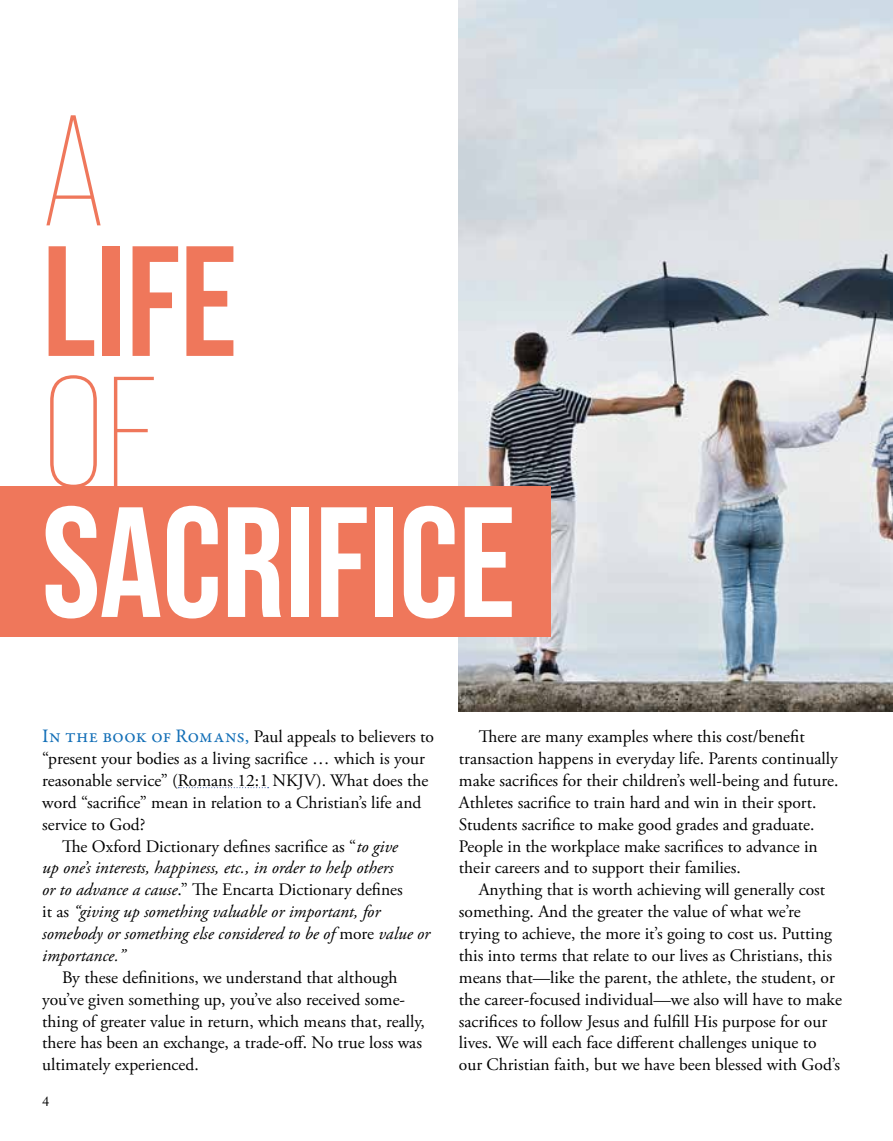
<style>
.page{position:relative;width:893px;height:1141px;background:#fff}
.page>*{position:absolute;margin:0;border:0;box-sizing:border-box;transform-origin:0 0}
.t1{font:700 156.62px "Bebas Neue Pro";color:#fff}
.t2{font:700 156.62px "Bebas Neue Pro";color:#ef775b}
.t3{font:300 156.62px "Bebas Neue Pro";color:#ef775b}
.t4{font:17.5px/21.9px "Adobe Garamond Pro";color:#000}
.t5{font:italic 17.5px "Adobe Garamond Pro";color:#000}
.t6{font:14px "Adobe Caslon Pro";color:#000}
.s1{font-family:"Garamond Premr Pro";font-size:19.25px;color:#136fb7}
.s2{font-style:italic}
.s3{font-style:normal}
</style>
<div class="page">
<img style="left:458px;top:0;width:435px;height:712px">
<div style="left:0;top:486px;width:551px;height:151px;background:#ef775b"></div>
<svg style="left:178px;top:787px;width:91px;height:1px"></svg>
<h1 class="t3" style="left:42px;top:85px;width:64px">A</h1>
<h1 class="t2" style="left:42px;top:212px;width:196px">LIFE</h1>
<h1 class="t3" style="left:42px;top:346px;width:117px">OF</h1>
<h1 class="t1" style="left:42px;top:473px;width:474px">SACRIFICE</h1>
<p class="t4" style="left:42px;top:726px;width:393px"><span class="s1">In the book of Romans,</span> Paul appeals to believers to</p>
<p class="t4" style="left:42px;top:748px;width:384px">“present your bodies as a living sacrifice … which is your</p>
<p class="t4" style="left:42px;top:770px;width:388px">reasonable service” (Romans 12:1 NKJV). What does the</p>
<p class="t4" style="left:42px;top:792px;width:381px">word “sacrifice” mean in relation to a Christian’s life and</p>
<p class="t4" style="left:42px;top:814px;width:105px">service to God?</p>
<p class="t4" style="left:62px;top:836px;width:337px">The Oxford Dictionary defines sacrifice as “<span class="s2">to give</span></p>
<p class="t5" style="left:42px;top:857px;width:353px">up one’s interests, happiness, etc., in order to help others</p>
<p class="t4" style="left:42px;top:879px;width:362px"><span class="s2">or to advance a cause</span>.” The Encarta Dictionary defines</p>
<p class="t5" style="left:42px;top:901px;width:340px"><span class="s3">it as</span> “giving up something valuable or important, for</p>
<p class="t5" style="left:42px;top:923px;width:389px">somebody or something else considered to be of <span class="s3">more</span> value or</p>
<p class="t5" style="left:42px;top:945px;width:84px">importance.”</p>
<p class="t4" style="left:42px;top:967px;width:384px;text-indent:20px">By these definitions, we understand that although you’ve given something up, you’ve also received some&shy;thing of greater value in return, which means that, really, there has been an exchange, a trade-off. No true loss was ultimately experienced.</p>
<p class="t6" style="left:42px;top:1093px;width:8px">4</p>
<p class="t4" style="left:459px;top:726px;width:381px;text-indent:20px">There are many examples where this cost/benefit transaction happens in everyday life. Parents continually make sacrifices for their children’s well-being and future.<br>Athletes sacrifice to train hard and win in their sport.<br>Students sacrifice to make good grades and graduate.<br>People in the workplace make sacrifices to advance in their careers and to support their families.</p>
<p class="t4" style="left:459px;top:879px;width:385px;text-indent:20px">Anything that is worth achieving will generally cost something. And the greater the value of what we’re trying to achieve, the more it’s going to cost us. Putting this into terms that relate to our lives as Christians, this means that—like the parent, the athlete, the student, or the career-focused individual—we also will have to make sacrifices to follow Jesus and fulfill His purpose for our lives. We will each face different challenges unique to our Christian faith, but we have been blessed with God’s</p>
</div>
